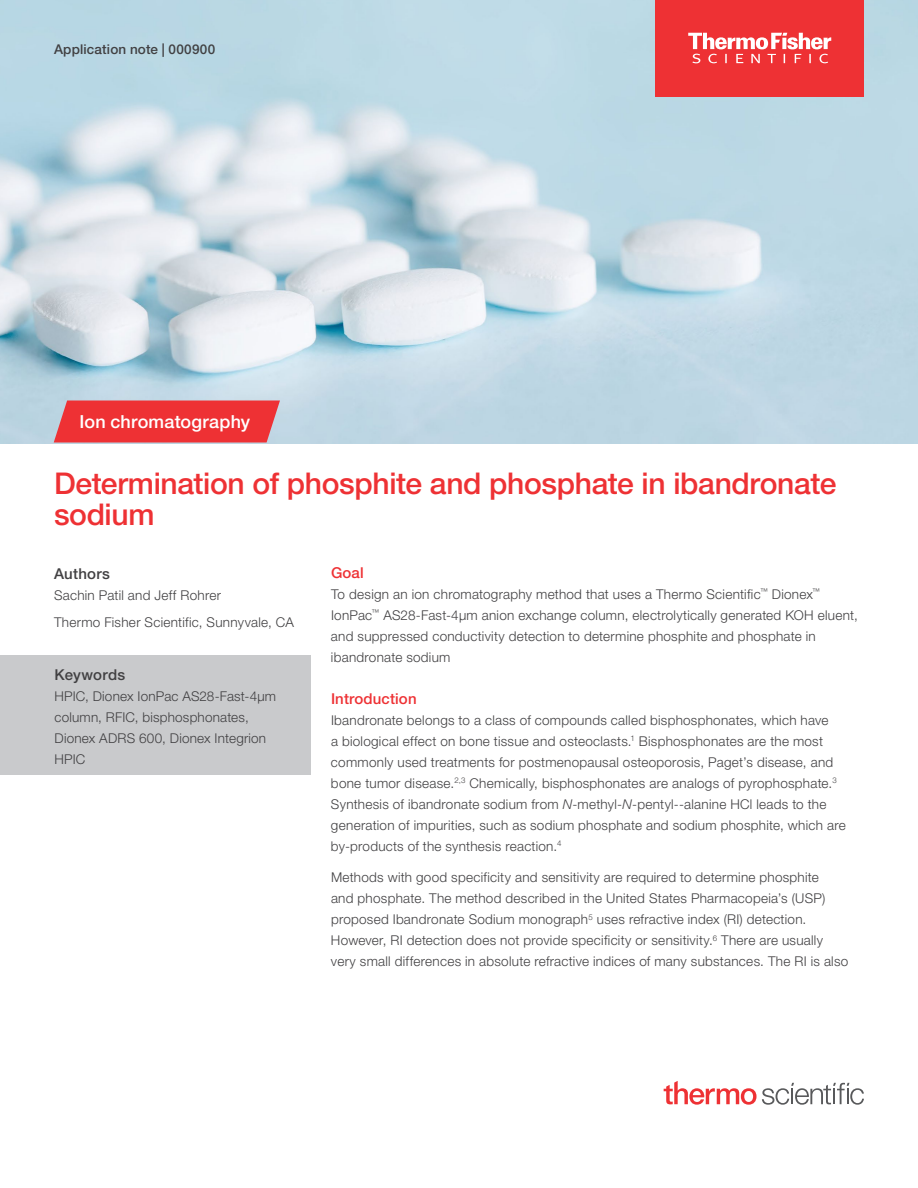
<style>
.page{position:relative;width:918px;height:1188px;background:#fff}
.page>*{position:absolute;margin:0;border:0;box-sizing:border-box;transform-origin:0 0}
.t1{font:500 30px/31.5px "Helvetica Neue LTW1 G";letter-spacing:-.01em;color:#ee3134}
.t2{font:500 18px "Helvetica Neue LTW1 G";letter-spacing:.01em;color:#fff}
.t3{font:500 15px "Helvetica Neue LTW1 G";letter-spacing:.01em;color:#ee3134}
.t4{font:500 15px "Helvetica Neue LTW1 G";letter-spacing:.02em;color:#414042}
.t5{font:300 13.5px/21px "Helvetica Neue LTW1 G";letter-spacing:.02em;color:#414042}
.t6{font:500 13.5px "Helvetica Neue LTW1 G";letter-spacing:.015em;color:#414042}
.s1{font-style:italic}
</style>
<div class="page">
<img style="left:0;top:0;width:918px;height:443px">
<svg style="left:664px;top:1081px;width:200px;height:24px"></svg>
<div style="left:0;top:656px;width:310px;height:119px;background:#c9cacc"></div>
<div style="left:656px;top:0;width:208px;height:96px;background:#ee3134"></div>
<svg style="left:688px;top:33px;width:143px;height:30px"></svg>
<svg style="left:54px;top:400px;width:226px;height:42px;background:#ea3c40"></svg>
<p class="t6" style="left:54px;top:41px;width:163px">Application note | 000900</p>
<h2 class="t2" style="left:79px;top:411px;width:172px">Ion chromatography</h2>
<h1 class="t1" style="left:54px;top:468px;width:784px">Determination of phosphite and phosphate in ibandronate sodium</h1>
<p class="t4" style="left:54px;top:565px;width:58px">Authors</p>
<p class="t5" style="left:54px;top:582px;width:241px;line-height:26.4px">Sachin Patil and Jeff Rohrer<br>Thermo Fisher Scientific, Sunnyvale, CA</p>
<p class="t4" style="left:54px;top:665px;width:72px">Keywords</p>
<p class="t5" style="left:54px;top:685px;width:223px">HPIC, Dionex IonPac AS28-Fast-4µm column, RFIC, bisphosphonates,<br>Dionex ADRS 600, Dionex Integrion<br>HPIC</p>
<p class="t3" style="left:331px;top:563px;width:34px">Goal</p>
<p class="t5" style="left:331px;top:583px;width:528px">To design an ion chromatography method that uses a Thermo Scientific<sup>™</sup> Dionex<sup>™ </sup>IonPac<sup>™</sup> AS28-Fast-4µm anion exchange column, electrolytically generated KOH eluent, and suppressed conductivity detection to determine phosphite and phosphate in ibandronate sodium</p>
<p class="t3" style="left:331px;top:689px;width:87px">Introduction</p>
<p class="t5" style="left:331px;top:709px;width:516px">Ibandronate belongs to a class of compounds called bisphosphonates, which have<br>a biological effect on bone tissue and osteoclasts.<sup>1</sup> Bisphosphonates are the most commonly used treatments for postmenopausal osteoporosis, Paget’s disease, and bone tumor disease.<sup>2,3</sup> Chemically, bisphosphonates are analogs of pyrophosphate.<sup>3<br></sup>Synthesis of ibandronate sodium from <span class="s1">N</span>-methyl-<span class="s1">N</span>-pentyl--alanine HCl leads to the generation of impurities, such as sodium phosphate and sodium phosphite, which are by-products of the synthesis reaction.<sup>4</sup></p>
<p class="t5" style="left:331px;top:867px;width:519px">Methods with good specificity and sensitivity are required to determine phosphite<br>and phosphate. The method described in the United States Pharmacopeia’s (USP) proposed Ibandronate Sodium monograph<sup>5</sup> uses refractive index (RI) detection.<br>However, RI detection does not provide specificity or sensitivity.<sup>6</sup> There are usually very small differences in absolute refractive indices of many substances. The RI is also</p>
</div>
